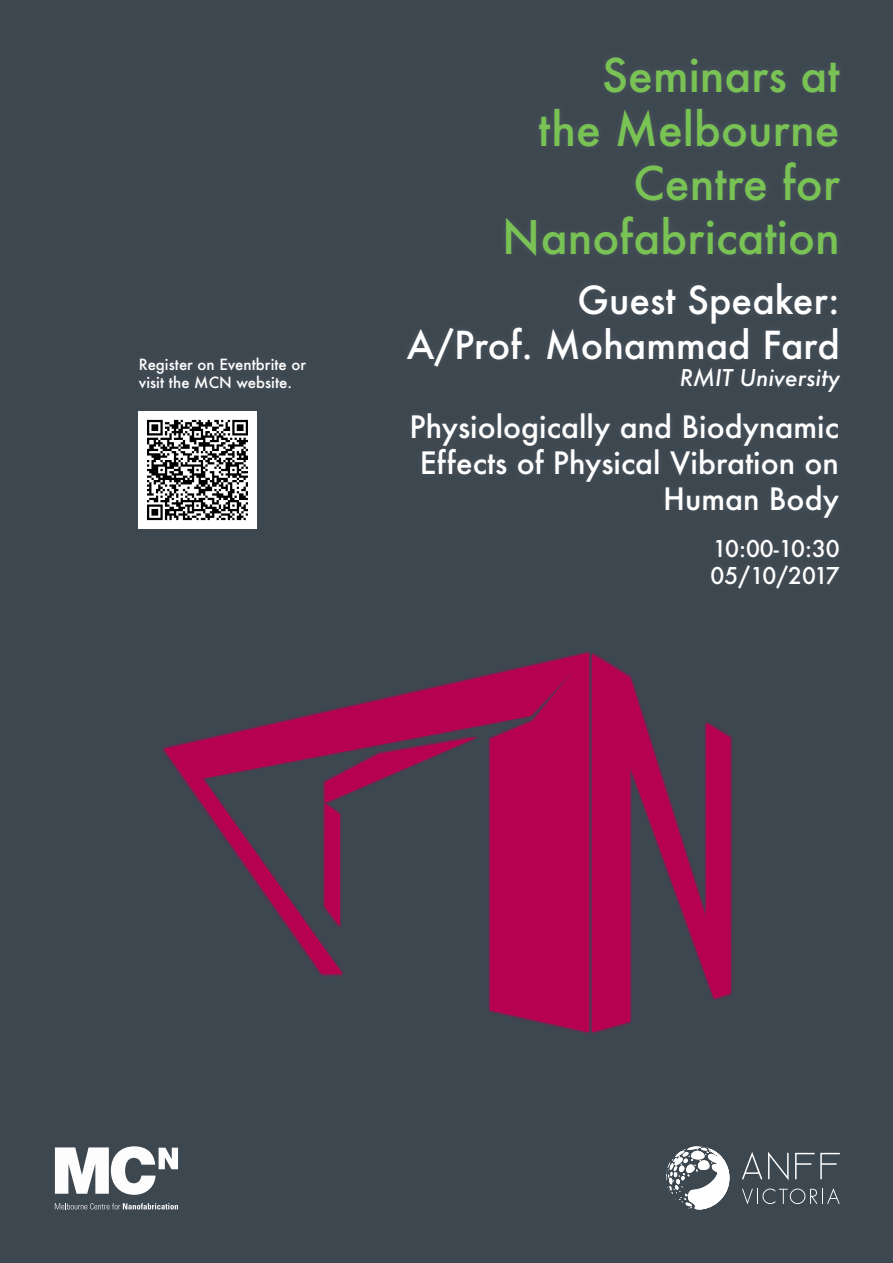
<style>
.page{position:relative;width:893px;height:1263px;background:#3d4750}
.page>*{position:absolute;margin:0;border:0;box-sizing:border-box;transform-origin:0 0}
.t1{font:500 45px/54px "Futura";color:#79c254;text-align:right}
.Paragraph_Style_1{font:500 37.5px/45px "Futura";color:#fff;text-align:right}
.Paragraph_Style_1-2{font:500 30px/36px "Futura";color:#fff;text-align:right}
.t2{font:500 22.5px/27px "Futura";letter-spacing:-.06em;color:#fff}
.Paragraph_Style_1-3{font:italic 500 22.5px "Futura";color:#fff}
.t3{font:500 15px/18px "Futura";color:#fff}
</style>
<div class="page">
<img style="left:162px;top:656px;width:405px;height:373px">
<img style="left:300px;top:713px;width:202px;height:115px">
<img style="left:300px;top:779px;width:65px;height:172px">
<img style="left:567px;top:651px;width:166px;height:383px">
<img style="left:465px;top:715px;width:50px;height:314px">
<svg style="left:55px;top:1203px;width:123px;height:6px"></svg>
<svg style="left:55px;top:1146px;width:123px;height:49px"></svg>
<svg style="left:666px;top:1146px;width:63px;height:63px"></svg>
<svg style="left:742px;top:1152px;width:20px;height:27px"></svg>
<svg style="left:768px;top:1152px;width:21px;height:28px"></svg>
<svg style="left:795px;top:1153px;width:45px;height:26px"></svg>
<svg style="left:742px;top:1188px;width:98px;height:16px"></svg>
<img style="left:139px;top:411px;width:118px;height:118px">
<p class="t3" style="left:139px;top:355px;width:169px">Register on Eventbrite or visit the MCN website.</p>
<p class="t1" style="left:502px;top:47px;width:339px">Seminars at<br>the Melbourne<br>Centre for<br>Nanofabrication</p>
<p class="Paragraph_Style_1" style="left:407px;top:277px;width:435px">Guest Speaker:<br>A/Prof. Mohammad Fard</p>
<p class="Paragraph_Style_1-3" style="left:680px;top:362px;width:161px">RMIT University</p>
<p class="Paragraph_Style_1-2" style="left:410px;top:408px;width:431px">Physiologically and Biodynamic<br>Effects of Physical Vibration on<br>Human Body</p>
<p class="t2" style="left:711px;top:534px;width:131px">10:00-10:30<br>05/10/2017</p>
</div>
